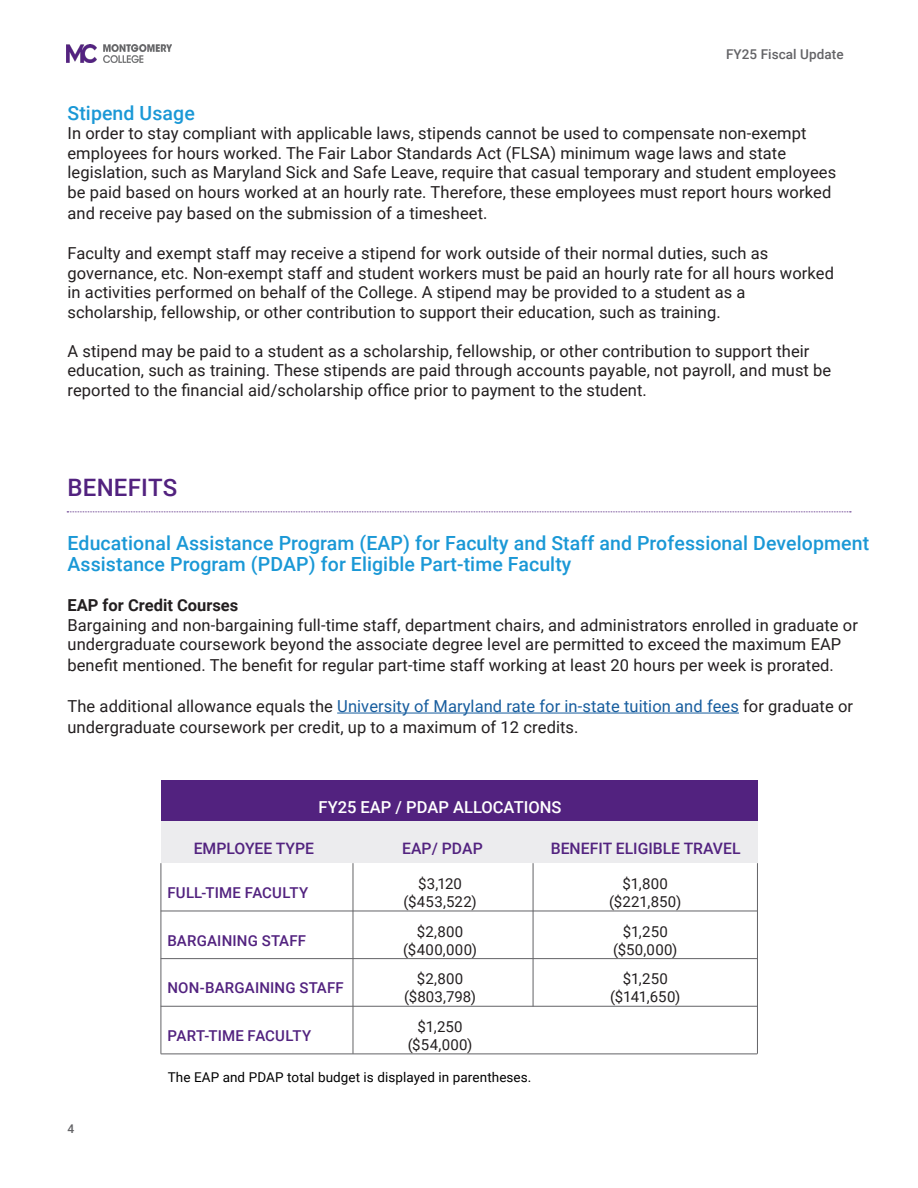
<style>
.page{position:relative;width:918px;height:1188px;background:#fff}
.page>*{position:absolute;margin:0;border:0;box-sizing:border-box;transform-origin:0 0}
.t1{font:500 24px "Roboto";letter-spacing:.01em;color:#52227f}
.t2{font:500 19.5px/21px "Roboto";letter-spacing:.005em;color:#1a98d6}
.t3{font:16.5px/19.5px "Roboto";letter-spacing:.005em;color:#231f20}
.t4{font:500 16.5px "Roboto";color:#fff}
.t5{font:700 16.5px "Roboto";color:#231f20}
.t6{font:500 15.75px "Roboto";color:#52227f}
.t7{font:15px "Roboto";letter-spacing:.02em;color:#231f20}
.t8{font:500 15px "Roboto";letter-spacing:.01em;color:#52227f}
.t9{font:13.5px "Roboto";letter-spacing:.005em;color:#000}
.t10{font:500 13.5px "Roboto";letter-spacing:.005em;color:#636366}
.t11{font:500 12px "Roboto";color:#636366}
.s1{color:#175d9e}
</style>
<div class="page">
<svg style="left:67px;top:512px;width:784px;height:1px"></svg>
<img style="left:67px;top:45px;width:104px;height:17px">
<hr style="left:337px;top:713px;width:402px;height:1px;background:#175d9e">
<div style="left:161px;top:780px;width:596px;height:41px;background:#52227f"></div>
<div style="left:161px;top:821px;width:596px;height:42px;background:#ececee"></div>
<hr style="left:353px;top:863px;width:1px;height:191px;background:#636366">
<hr style="left:757px;top:863px;width:1px;height:191px;background:#636366">
<hr style="left:161px;top:863px;width:1px;height:191px;background:#636366">
<hr style="left:161px;top:911px;width:596px;height:1px;background:#636366">
<hr style="left:161px;top:958px;width:596px;height:1px;background:#636366">
<hr style="left:161px;top:1006px;width:596px;height:1px;background:#636366">
<hr style="left:161px;top:1054px;width:596px;height:1px;background:#636366">
<hr style="left:533px;top:863px;width:1px;height:143px;background:#636366">
<p class="t10" style="left:726px;top:45px;width:119px">FY25 Fiscal Update</p>
<p class="t2" style="left:68px;top:102px;width:129px">Stipend Usage</p>
<p class="t3" style="left:68px;top:123px;width:741px">In order to stay compliant with applicable laws, stipends cannot be used to compensate non-exempt</p>
<p class="t3" style="left:68px;top:143px;width:720px">employees for hours worked. The Fair Labor Standards Act (FLSA) minimum wage laws and state</p>
<p class="t3" style="left:68px;top:162px;width:770px">legislation, such as Maryland Sick and Safe Leave, require that casual temporary and student employees be paid based on hours worked at an hourly rate. Therefore, these employees must report hours worked</p>
<p class="t3" style="left:68px;top:203px;width:422px">and receive pay based on the submission of a timesheet.</p>
<p class="t3" style="left:68px;top:243px;width:768px">Faculty and exempt staff may receive a stipend for work outside of their normal duties, such as governance, etc. Non-exempt staff and student workers must be paid an hourly rate for all hours worked in activities performed on behalf of the College. A stipend may be provided to a student as a</p>
<p class="t3" style="left:68px;top:302px;width:655px">scholarship, fellowship, or other contribution to support their education, such as training.</p>
<p class="t3" style="left:68px;top:341px;width:765px">A stipend may be paid to a student as a scholarship, fellowship, or other contribution to support their education, such as training. These stipends are paid through accounts payable, not payroll, and must be reported to the financial aid/scholarship office prior to payment to the student.</p>
<p class="t1" style="left:68px;top:471px;width:111px">BENEFITS</p>
<p class="t2" style="left:68px;top:532px;width:803px">Educational Assistance Program (EAP) for Faculty and Staff and Professional Development<br>Assistance Program (PDAP) for Eligible Part-time Faculty</p>
<p class="t5" style="left:68px;top:594px;width:172px">EAP for Credit Courses</p>
<p class="t3" style="left:68px;top:615px;width:792px">Bargaining and non-bargaining full-time staff, department chairs, and administrators enrolled in graduate or undergraduate coursework beyond the associate degree level are permitted to exceed the maximum EAP</p>
<p class="t3" style="left:68px;top:655px;width:768px">benefit mentioned. The benefit for regular part-time staff working at least 20 hours per week is prorated.</p>
<p class="t3" style="left:67px;top:695px;width:787px;line-height:21.6px">The additional allowance equals the <span class="s1">University of Maryland rate for in-state tuition and fees</span> for graduate or undergraduate coursework per credit, up to a maximum of 12 credits.</p>
<p class="t4" style="left:319px;top:795px;width:244px">FY25 EAP / PDAP ALLOCATIONS</p>
<p class="t11" style="left:68px;top:1120px;width:8px">4</p>
<p class="t6" style="left:194px;top:838px;width:122px">EMPLOYEE TYPE</p>
<p class="t8" style="left:167px;top:883px;width:142px">FULL-TIME FACULTY</p>
<p class="t8" style="left:167px;top:930px;width:140px">BARGAINING STAFF</p>
<p class="t8" style="left:167px;top:978px;width:178px">NON-BARGAINING STAFF</p>
<p class="t8" style="left:167px;top:1025px;width:145px">PART-TIME FACULTY</p>
<p class="t6" style="left:402px;top:838px;width:82px">EAP/ PDAP</p>
<p class="t7" style="left:418px;top:873px;width:45px">$3,120</p>
<p class="t7" style="left:404px;top:891px;width:75px">($453,522)</p>
<p class="t7" style="left:417px;top:921px;width:48px">$2,800</p>
<p class="t7" style="left:403px;top:939px;width:75px">($400,000)</p>
<p class="t7" style="left:417px;top:968px;width:48px">$2,800</p>
<p class="t7" style="left:404px;top:986px;width:74px">($803,798)</p>
<p class="t7" style="left:418px;top:1016px;width:47px">$1,250</p>
<p class="t7" style="left:408px;top:1034px;width:66px">($54,000)</p>
<p class="t9" style="left:168px;top:1068px;width:365px">The EAP and PDAP total budget is displayed in parentheses.</p>
<p class="t6" style="left:551px;top:838px;width:191px">BENEFIT ELIGIBLE TRAVEL</p>
<p class="t7" style="left:623px;top:873px;width:47px">$1,800</p>
<p class="t7" style="left:609px;top:891px;width:73px">($221,850)</p>
<p class="t7" style="left:623px;top:921px;width:47px">$1,250</p>
<p class="t7" style="left:613px;top:939px;width:66px">($50,000)</p>
<p class="t7" style="left:623px;top:968px;width:47px">$1,250</p>
<p class="t7" style="left:610px;top:986px;width:72px">($141,650)</p>
</div>
